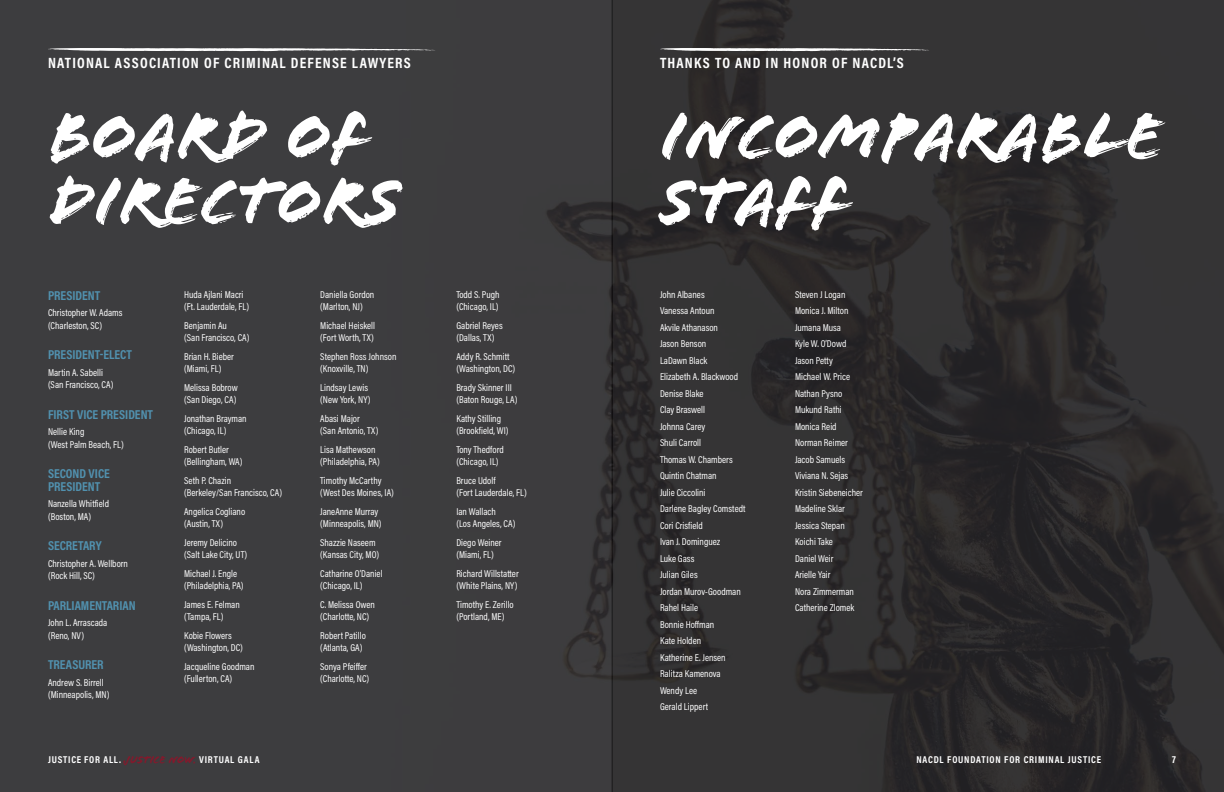
<style>
.page{position:relative;width:1224px;height:792px;background:#414042}
.page>*{position:absolute;margin:0;border:0;box-sizing:border-box;transform-origin:0 0}
.t1{font:70px/65px "Flood Std";color:#fff}
.t2{font:15px "Acumin Variable Concept";letter-spacing:-.065em;color:#fff}
.t3{font:15px "Acumin Variable Concept";letter-spacing:-.12em;color:#fff}
.t4{font:13px/12.5px "Acumin Variable Concept";letter-spacing:-.135em;color:#5191af}
.t5{font:13px "Acumin Variable Concept";letter-spacing:-.165em;color:#5191af}
.t6{font:10px/16.5px "Acumin Variable Concept";letter-spacing:-.095em;color:#fff}
.t7{font:10px "Acumin Variable Concept";letter-spacing:-.055em;color:#fff}
.t8{font:10px "Acumin Variable Concept";letter-spacing:-.115em;color:#fff}
.t9{font:10px/12.5px "Acumin Variable Concept";letter-spacing:-.065em;color:#fff}
.s1{font-family:"Flood Std";font-size:11.2px;color:#84192c}
</style>
<div class="page">
<div style="left:612px;top:0;width:612px;height:792px;background:linear-gradient(to right,#313031,#2d2c2d)"></div>
<svg style="left:48px;top:48px;width:387px;height:4px"></svg>
<svg style="left:660px;top:48px;width:269px;height:4px"></svg>
<h2 class="t2" style="left:48px;top:52px;width:366px">NATIONAL ASSOCIATION OF CRIMINAL DEFENSE LAWYERS</h2>
<h1 class="t1" style="left:48px;top:104px;width:355px">BOARD OF<br>DIRECTORS</h1>
<h3 class="t4" style="left:48px;top:289px;width:55px">PRESIDENT</h3>
<p class="t6" style="left:48px;top:306px;width:77px;line-height:12.5px">Christopher W. Adams (Charleston, SC)</p>
<h3 class="t4" style="left:48px;top:348px;width:87px">PRESIDENT-ELECT</h3>
<p class="t6" style="left:48px;top:366px;width:67px;line-height:12.5px">Martin A. Sabelli (San Francisco, CA)</p>
<h3 class="t4" style="left:48px;top:408px;width:108px">FIRST VICE PRESIDENT</h3>
<p class="t6" style="left:48px;top:425px;width:78px;line-height:12.5px">Nellie King<br>(West Palm Beach, FL)</p>
<h3 class="t4" style="left:48px;top:467px;width:65px">SECOND VICE<br>PRESIDENT</h3>
<p class="t6" style="left:48px;top:497px;width:64px;line-height:12.5px">Nanzella Whitfield (Boston, MA)</p>
<h3 class="t4" style="left:48px;top:539px;width:57px">SECRETARY</h3>
<p class="t6" style="left:48px;top:557px;width:83px;line-height:12.5px">Christopher A. Wellborn (Rock Hill, SC)</p>
<h3 class="t5" style="left:48px;top:596px;width:92px">PARLIAMENTARIAN</h3>
<p class="t6" style="left:48px;top:616px;width:62px;line-height:12.5px">John L. Arrascada (Reno, NV)</p>
<h3 class="t4" style="left:48px;top:658px;width:59px">TREASURER</h3>
<p class="t6" style="left:48px;top:676px;width:63px;line-height:12.5px">Andrew S. Birrell (Minneapolis, MN)</p>
<p class="t6" style="left:184px;top:288px;width:67px;line-height:12.5px">Huda Ajlani Macri (Ft. Lauderdale, FL)</p>
<p class="t6" style="left:184px;top:319px;width:67px;line-height:12.5px">Benjamin Au<br>(San Francisco, CA)</p>
<p class="t6" style="left:184px;top:350px;width:52px;line-height:12.5px">Brian H. Bieber (Miami, FL)</p>
<p class="t6" style="left:184px;top:381px;width:57px;line-height:12.5px">Melissa Bobrow (San Diego, CA)</p>
<p class="t6" style="left:184px;top:412px;width:65px;line-height:12.5px">Jonathan Brayman (Chicago, IL)</p>
<p class="t6" style="left:184px;top:443px;width:60px;line-height:12.5px">Robert Butler (Bellingham, WA)</p>
<p class="t6" style="left:184px;top:474px;width:100px;line-height:12.5px">Seth P. Chazin (Berkeley/San Francisco, CA)</p>
<p class="t6" style="left:184px;top:505px;width:64px;line-height:12.5px">Angelica Cogliano (Austin, TX)</p>
<p class="t6" style="left:184px;top:536px;width:65px;line-height:12.5px">Jeremy Delicino (Salt Lake City, UT)</p>
<p class="t6" style="left:184px;top:567px;width:61px;line-height:12.5px">Michael J. Engle (Philadelphia, PA)</p>
<p class="t6" style="left:184px;top:598px;width:58px;line-height:12.5px">James E. Felman (Tampa, FL)</p>
<p class="t6" style="left:184px;top:629px;width:61px;line-height:12.5px">Kobie Flowers (Washington, DC)</p>
<p class="t6" style="left:184px;top:660px;width:73px;line-height:12.5px">Jacqueline Goodman (Fullerton, CA)</p>
<p class="t6" style="left:320px;top:288px;width:57px;line-height:12.5px">Daniella Gordon (Marlton, NJ)</p>
<p class="t6" style="left:320px;top:319px;width:57px;line-height:12.5px">Michael Heiskell (Fort Worth, TX)</p>
<p class="t6" style="left:320px;top:350px;width:79px;line-height:12.5px">Stephen Ross Johnson (Knoxville, TN)</p>
<p class="t6" style="left:320px;top:381px;width:52px;line-height:12.5px">Lindsay Lewis (New York, NY)</p>
<p class="t6" style="left:320px;top:412px;width:60px;line-height:12.5px">Abasi Major (San Antonio, TX)</p>
<p class="t6" style="left:320px;top:443px;width:61px;line-height:12.5px">Lisa Mathewson (Philadelphia, PA)</p>
<p class="t6" style="left:320px;top:474px;width:76px;line-height:12.5px">Timothy McCarthy (West Des Moines, IA)</p>
<p class="t6" style="left:320px;top:505px;width:63px;line-height:12.5px">JaneAnne Murray (Minneapolis, MN)</p>
<p class="t6" style="left:320px;top:536px;width:61px;line-height:12.5px">Shazzie Naseem (Kansas City, MO)</p>
<p class="t6" style="left:320px;top:567px;width:64px;line-height:12.5px">Catharine O’Daniel (Chicago, IL)</p>
<p class="t6" style="left:320px;top:598px;width:57px;line-height:12.5px">C. Melissa Owen (Charlotte, NC)</p>
<p class="t6" style="left:320px;top:629px;width:48px;line-height:12.5px">Robert Patillo (Atlanta, GA)</p>
<p class="t6" style="left:320px;top:660px;width:51px;line-height:12.5px">Sonya Pfeiffer (Charlotte, NC)</p>
<p class="t6" style="left:456px;top:288px;width:46px;line-height:12.5px">Todd S. Pugh (Chicago, IL)</p>
<p class="t6" style="left:456px;top:319px;width:49px;line-height:12.5px">Gabriel Reyes (Dallas, TX)</p>
<p class="t6" style="left:456px;top:350px;width:61px;line-height:12.5px">Addy R. Schmitt (Washington, DC)</p>
<p class="t6" style="left:456px;top:381px;width:63px;line-height:12.5px">Brady Skinner III (Baton Rouge, LA)</p>
<p class="t9" style="left:456px;top:412px;width:54px">Kathy Stilling (Brookfield, WI)</p>
<p class="t6" style="left:456px;top:443px;width:50px;line-height:12.5px">Tony Thedford (Chicago, IL)</p>
<p class="t6" style="left:456px;top:474px;width:72px;line-height:12.5px">Bruce Udolf<br>(Fort Lauderdale, FL)</p>
<p class="t6" style="left:456px;top:505px;width:61px;line-height:12.5px">Ian Wallach<br>(Los Angeles, CA)</p>
<p class="t6" style="left:456px;top:536px;width:47px;line-height:12.5px">Diego Weiner (Miami, FL)</p>
<p class="t6" style="left:456px;top:567px;width:64px;line-height:12.5px">Richard Willstatter (White Plains, NY)</p>
<p class="t6" style="left:456px;top:598px;width:60px;line-height:12.5px">Timothy E. Zerillo (Portland, ME)</p>
<h2 class="t3" style="left:660px;top:52px;width:247px">THANKS TO AND I N HONOR OF NACDL’S</h2>
<h1 class="t1" style="left:660px;top:104px;width:504px">INCOMPARABLE<br>STAFF</h1>
<p class="t6" style="left:660px;top:286px;width:88px">John Albanes<br>Vanessa Antoun<br>Akvile Athanason<br>Jason Benson<br>LaDawn Black<br>Elizabeth A. Blackwood<br>Denise Blake<br>Clay Braswell<br>Johnna Carey<br>Shuli Carroll<br>Thomas W. Chambers<br>Quintin Chatman<br>Julie Ciccolini<br>Darlene Bagley Comstedt<br>Cori Crisfield<br>Ivan J. Dominguez<br>Luke Gass<br>Julian Giles<br>Jordan Murov-Goodman<br>Rahel Haile<br>Bonnie Hoffman<br>Kate Holden<br>Katherine E. Jensen<br>Ralitza Kamenova<br>Wendy Lee<br>Gerald Lippert</p>
<p class="t6" style="left:795px;top:286px;width:70px">Steven J Logan<br>Monica J. Milton<br>Jumana Musa<br>Kyle W. O’Dowd<br>Jason Petty<br>Michael W. Price<br>Nathan Pysno<br>Mukund Rathi<br>Monica Reid<br>Norman Reimer<br>Jacob Samuels<br>Viviana N. Sejas<br>Kristin Siebeneicher<br>Madeline Sklar<br>Jessica Stepan<br>Koichi Take<br>Daniel Weir<br>Arielle Yair<br>Nora Zimmerman<br>Catherine Zlomek</p>
<p class="t7" style="left:48px;top:753px;width:215px">JUSTICE FOR ALL. <span class="s1">JUSTICE NOW.</span> VIRTUAL GALA</p>
<p class="t8" style="left:917px;top:753px;width:188px">NACDL FOUNDATION FOR CRI MI NAL JUSTICE</p>
<p class="t6" style="left:1172px;top:751px;width:6px">7</p>
</div>
